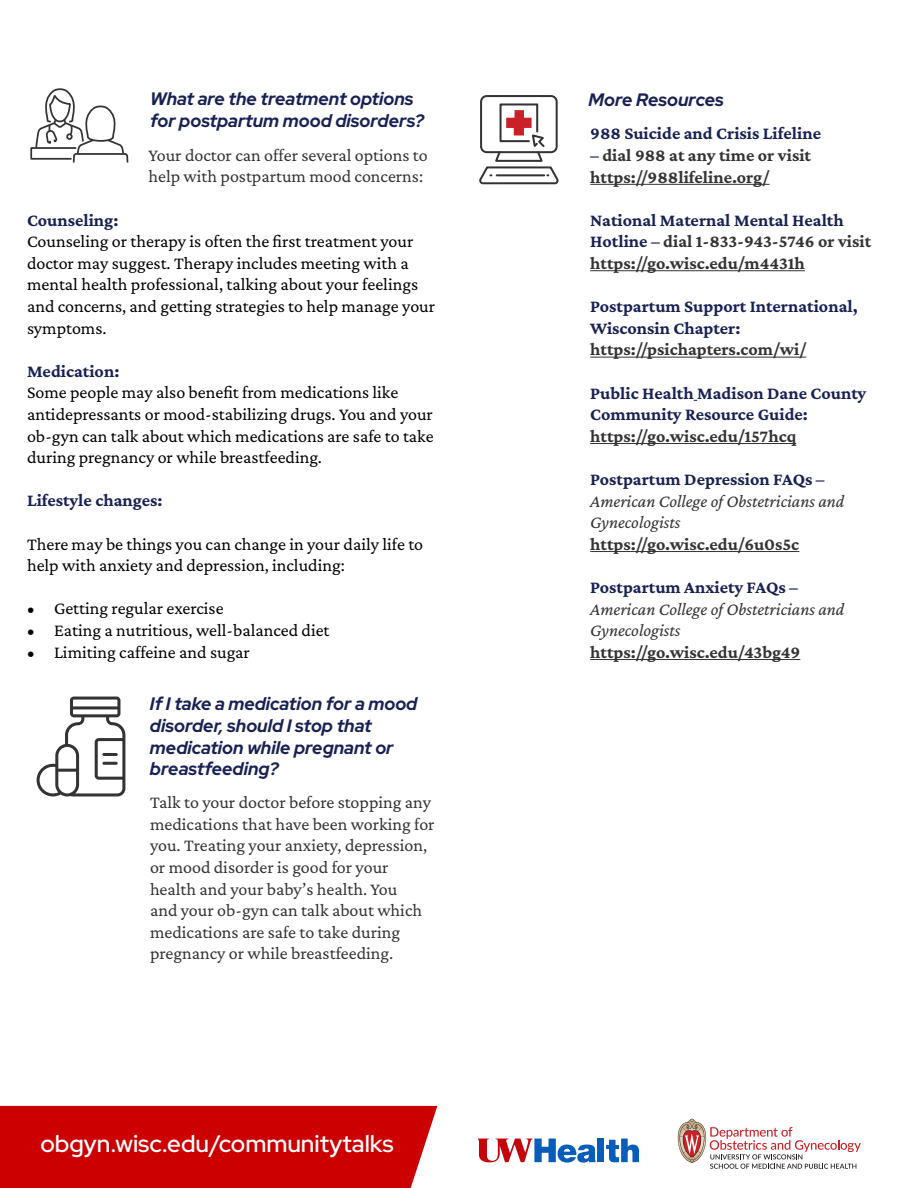
<style>
.page{position:relative;width:918px;height:1188px;background:#fff}
.page>*{position:absolute;margin:0;border:0;box-sizing:border-box;transform-origin:0 0}
.t1{font:600 24px "Red Hat Display";color:#fff}
.t2{font:18px/21.6px "Crimson Pro";color:#000}
.t3{font:18px/21.6px "Crimson Pro";color:#333}
.t4{font:700 18px/21.6px "Crimson Pro";color:#333}
.t5{font:700 18px/21.6px "Crimson Pro";color:#182154}
.t6{font:italic 700 18px/21.6px "Red Hat Display";color:#182154}
.t7{font:italic 18px/21.6px "Crimson Pro";color:#333}
.s1{color:#182154}
.s2{font-weight:700;font-style:normal;color:#182154}
</style>
<div class="page">
<svg style="left:30px;top:88px;width:98px;height:75px"></svg>
<svg style="left:37px;top:697px;width:88px;height:99px"></svg>
<svg style="left:479px;top:95px;width:80px;height:89px"></svg>
<div style="left:0;top:1106px;width:437px;height:82px;background:#c00"></div>
<svg style="left:478px;top:1139px;width:118px;height:24px"></svg>
<div style="left:598px;top:1139px;width:6px;height:23px;background:#065dba"></div>
<svg style="left:606px;top:1139px;width:33px;height:23px"></svg>
<svg style="left:677px;top:1119px;width:184px;height:50px"></svg>
<hr style="left:590px;top:184px;width:180px;height:1px;background:#333">
<hr style="left:590px;top:270px;width:215px;height:1px;background:#333">
<hr style="left:590px;top:357px;width:216px;height:1px;background:#333">
<hr style="left:590px;top:443px;width:206px;height:1px;background:#333">
<hr style="left:590px;top:551px;width:209px;height:1px;background:#333">
<hr style="left:590px;top:659px;width:210px;height:1px;background:#333">
<p class="t6" style="left:150px;top:88px;width:276px">What are the treatment options for postpartum mood disorders?</p>
<p class="t3" style="left:149px;top:144px;width:281px">Your doctor can offer several options to help with postpartum mood concerns:</p>
<p class="t5" style="left:27px;top:209px;width:93px">Counseling:</p>
<p class="t2" style="left:27px;top:230px;width:410px">Counseling or therapy is often the first treatment your doctor may suggest. Therapy includes meeting with a mental health professional, talking about your feelings and concerns, and getting strategies to help manage your symptoms.</p>
<p class="t5" style="left:27px;top:360px;width:94px">Medication:</p>
<p class="t2" style="left:27px;top:381px;width:408px">Some people may also benefit from medications like antidepressants or mood-stabilizing drugs. You and your ob-gyn can talk about which medications are safe to take during pregnancy or while breastfeeding.</p>
<p class="t5" style="left:27px;top:489px;width:137px">Lifestyle changes:</p>
<p class="t2" style="left:27px;top:533px;width:398px">There may be things you can change in your daily life to help with anxiety and depression, including:</p>
<p class="t2" style="left:27px;top:597px;width:198px">• Getting regular exercise</p>
<p class="t2" style="left:27px;top:619px;width:304px">• Eating a nutritious, well-balanced diet</p>
<p class="t2" style="left:27px;top:641px;width:225px">• Limiting caffeine and sugar</p>
<p class="t6" style="left:150px;top:693px;width:269px">If I take a medication for a mood disorder, should I stop that medication while pregnant or breastfeeding?</p>
<p class="t3" style="left:150px;top:791px;width:286px">Talk to your doctor before stopping any medications that have been working for you. Treating your anxiety, depression, or mood disorder is good for your health and your baby’s health. You<br>and your ob-gyn can talk about which medications are safe to take during pregnancy or while breastfeeding.</p>
<p class="t1" style="left:40px;top:1128px;width:355px">obgyn.wisc.edu/communitytalks</p>
<p class="t6" style="left:589px;top:88px;width:137px">More Resources</p>
<p class="t5" style="left:590px;top:122px;width:232px">988 Suicide and Crisis Lifeline</p>
<p class="t4" style="left:590px;top:144px;width:222px"><span class="s1">–</span> dial 988 at any time or visit</p>
<p class="t4" style="left:590px;top:166px;width:181px">https://988lifeline.org/</p>
<p class="t4" style="left:590px;top:209px;width:282px"><span class="s1">National Maternal Mental Health<br>Hotline –</span> dial 1-833-943-5746 or visit https://go.wisc.edu/m4431h</p>
<p class="t5" style="left:590px;top:295px;width:269px">Postpartum Support International,<br>Wisconsin Chapter:</p>
<p class="t4" style="left:590px;top:338px;width:218px">https://psichapters.com/wi/</p>
<p class="t5" style="left:590px;top:382px;width:278px">Public Health Madison Dane County<br>Community Resource Guide:</p>
<p class="t4" style="left:590px;top:425px;width:208px">https://go.wisc.edu/157hcq</p>
<p class="t7" style="left:590px;top:468px;width:256px"><span class="s2">Postpartum Depression FAQs –<br></span>American College of Obstetricians and<br>Gynecologists</p>
<p class="t4" style="left:590px;top:533px;width:211px">https://go.wisc.edu/6u0s5c</p>
<p class="t5" style="left:590px;top:576px;width:209px">Postpartum Anxiety FAQs –</p>
<p class="t7" style="left:590px;top:598px;width:256px">American College of Obstetricians and<br>Gynecologists</p>
<p class="t4" style="left:590px;top:641px;width:212px">https://go.wisc.edu/43bg49</p>
</div>
